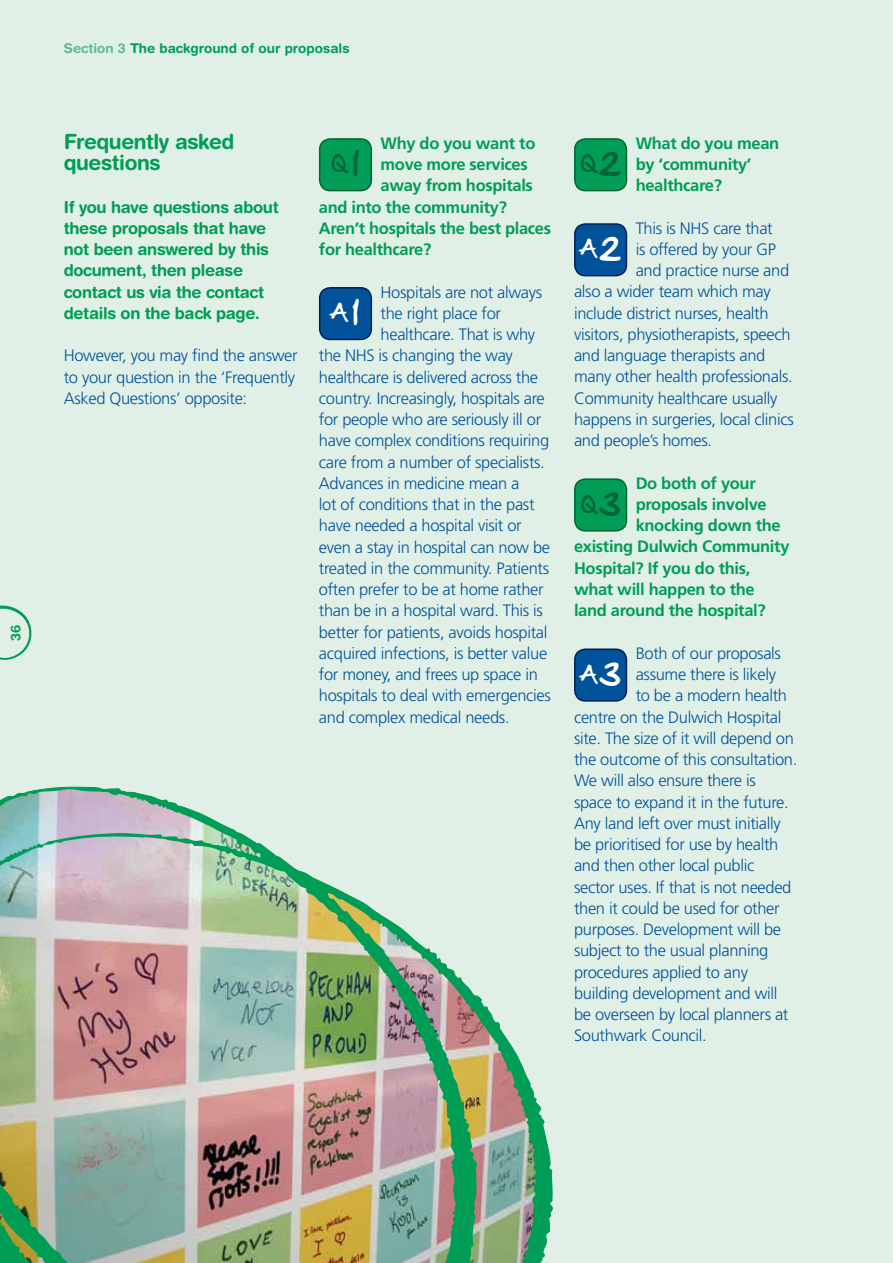
<style>
.page{position:relative;width:893px;height:1263px;background:#e1f0e7}
.page>*{position:absolute;margin:0;border:0;box-sizing:border-box;transform-origin:0 0}
.t1{font:700 21px/21.3px "Helvetica Rounded";letter-spacing:-.02em;color:#009d57}
.t2{font:19.5px "Hand Of Sean";color:#006535}
.t3{font:19.5px "Hand Of Sean";color:#fff}
.t4{font:300 16.5px/21.3px "Frutiger";letter-spacing:-.02em;color:#00529a}
.t5{font:700 16.5px/21.3px "Frutiger";letter-spacing:-.02em;color:#009d57}
.t6{font:700 16.5px/21.3px "Helvetica Rounded";letter-spacing:-.02em;color:#009d57}
.t7{font:700 13.5px "Helvetica Rounded";color:#009d57}
.s1{color:#61ba8f}
.s2{font-size:27px}
</style>
<div class="page">
<svg style="left:0;top:605px;width:32px;height:55px"></svg>
<div style="left:320px;top:139px;width:51px;height:52px;background:#009d57;border-radius:11px"></div>
<div style="left:319px;top:138px;width:53px;height:53px;border:2px solid #006535;border-radius:11px"></div>
<div style="left:575px;top:139px;width:51px;height:52px;background:#009d57;border-radius:11px"></div>
<div style="left:574px;top:138px;width:53px;height:53px;border:2px solid #006535;border-radius:11px"></div>
<div style="left:575px;top:479px;width:51px;height:52px;background:#009d57;border-radius:11px"></div>
<div style="left:574px;top:478px;width:53px;height:53px;border:2px solid #006535;border-radius:11px"></div>
<div style="left:320px;top:288px;width:51px;height:51px;background:#00529a;border-radius:11px"></div>
<div style="left:319px;top:287px;width:53px;height:53px;border:2px solid #002153;border-radius:11px"></div>
<div style="left:575px;top:224px;width:51px;height:52px;background:#00529a;border-radius:11px"></div>
<div style="left:574px;top:223px;width:53px;height:53px;border:2px solid #002153;border-radius:11px"></div>
<div style="left:575px;top:649px;width:51px;height:52px;background:#00529a;border-radius:11px"></div>
<div style="left:574px;top:648px;width:53px;height:54px;border:2px solid #002153;border-radius:11px"></div>
<img style="left:0;top:786px;width:552px;height:477px">
<p class="t7" style="left:7px;top:640px;width:17px;rotate:-90deg">36</p>
<p class="t7" style="left:64px;top:40px;width:287px"><span class="s1">Section 3</span> The background of our proposals</p>
<p class="t1" style="left:64px;top:130px;width:172px">Frequently asked questions</p>
<p class="t6" style="left:64px;top:196px;width:216px">If you have questions about these proposals that have not been answered by this document, then please contact us via the contact details on the back page.</p>
<p class="t4" style="left:64px;top:345px;width:235px">However, you may find the answer to your question in the ‘Frequently<br>Asked Questions’ opposite:</p>
<p class="t5" style="left:636px;top:132px;width:145px">What do you mean by ‘community’ healthcare?</p>
<p class="t4" style="left:636px;top:217px;width:139px">This is NHS care that</p>
<p class="t4" style="left:636px;top:238px;width:142px">is offered by your GP</p>
<p class="t4" style="left:636px;top:260px;width:155px">and practice nurse and</p>
<p class="t4" style="left:574px;top:281px;width:198px">also a wider team which may</p>
<p class="t4" style="left:574px;top:302px;width:196px">include district nurses, health</p>
<p class="t4" style="left:574px;top:323px;width:218px">visitors, physiotherapists, speech</p>
<p class="t4" style="left:574px;top:345px;width:193px">and language therapists and</p>
<p class="t4" style="left:574px;top:366px;width:220px">many other health professionals.</p>
<p class="t4" style="left:574px;top:387px;width:205px">Community healthcare usually</p>
<p class="t4" style="left:574px;top:408px;width:221px">happens in surgeries, local clinics</p>
<p class="t4" style="left:574px;top:430px;width:140px">and people’s homes.</p>
<p class="t5" style="left:636px;top:472px;width:122px">Do both of your</p>
<p class="t5" style="left:636px;top:493px;width:133px">proposals involve</p>
<p class="t5" style="left:636px;top:515px;width:147px">knocking down the</p>
<p class="t5" style="left:574px;top:536px;width:217px">existing Dulwich Community</p>
<p class="t5" style="left:574px;top:557px;width:178px">Hospital? If you do this,</p>
<p class="t5" style="left:574px;top:578px;width:182px">what will happen to the</p>
<p class="t5" style="left:574px;top:600px;width:193px">land around the hospital?</p>
<p class="t4" style="left:636px;top:642px;width:147px">Both of our proposals</p>
<p class="t4" style="left:636px;top:664px;width:142px">assume there is likely</p>
<p class="t4" style="left:636px;top:685px;width:153px">to be a modern health</p>
<p class="t4" style="left:574px;top:706px;width:209px">centre on the Dulwich Hospital</p>
<p class="t4" style="left:574px;top:727px;width:221px">site. The size of it will depend on</p>
<p class="t4" style="left:574px;top:749px;width:225px">the outcome of this consultation.</p>
<p class="t4" style="left:574px;top:770px;width:183px">We will also ensure there is</p>
<p class="t4" style="left:574px;top:791px;width:216px">space to expand it in the future.</p>
<p class="t4" style="left:574px;top:812px;width:208px">Any land left over must initially</p>
<p class="t4" style="left:574px;top:834px;width:206px">be prioritised for use by health</p>
<p class="t4" style="left:574px;top:855px;width:182px">and then other local public</p>
<p class="t4" style="left:574px;top:876px;width:219px">sector uses. If that is not needed</p>
<p class="t4" style="left:574px;top:897px;width:207px">then it could be used for other</p>
<p class="t4" style="left:574px;top:919px;width:209px">purposes. Development will be</p>
<p class="t4" style="left:574px;top:940px;width:196px">subject to the usual planning</p>
<p class="t4" style="left:574px;top:961px;width:175px">procedures applied to any</p>
<p class="t4" style="left:574px;top:982px;width:205px">building development and will</p>
<p class="t4" style="left:574px;top:1004px;width:216px">be overseen by local planners at</p>
<p class="t4" style="left:574px;top:1025px;width:134px">Southwark Council.</p>
<p class="t5" style="left:381px;top:132px;width:156px">Why do you want to</p>
<p class="t5" style="left:381px;top:153px;width:149px">move more services</p>
<p class="t5" style="left:381px;top:175px;width:154px">away from hospitals</p>
<p class="t5" style="left:319px;top:196px;width:190px">and into the community?</p>
<p class="t5" style="left:319px;top:217px;width:234px">Aren’t hospitals the best places</p>
<p class="t5" style="left:319px;top:238px;width:114px">for healthcare?</p>
<p class="t4" style="left:381px;top:281px;width:163px">Hospitals are not always</p>
<p class="t4" style="left:381px;top:302px;width:122px">the right place for</p>
<p class="t4" style="left:381px;top:324px;width:156px">healthcare. That is why</p>
<p class="t4" style="left:319px;top:345px;width:196px">the NHS is changing the way</p>
<p class="t4" style="left:319px;top:366px;width:221px">healthcare is delivered across the</p>
<p class="t4" style="left:319px;top:387px;width:227px">country. Increasingly, hospitals are</p>
<p class="t4" style="left:319px;top:409px;width:224px">for people who are seriously ill or</p>
<p class="t4" style="left:319px;top:430px;width:232px">have complex conditions requiring</p>
<p class="t4" style="left:319px;top:451px;width:227px">care from a number of specialists.</p>
<p class="t4" style="left:319px;top:472px;width:202px">Advances in medicine mean a</p>
<p class="t4" style="left:319px;top:494px;width:217px">lot of conditions that in the past</p>
<p class="t4" style="left:319px;top:515px;width:204px">have needed a hospital visit or</p>
<p class="t4" style="left:319px;top:536px;width:233px">even a stay in hospital can now be</p>
<p class="t4" style="left:319px;top:557px;width:232px">treated in the community. Patients</p>
<p class="t4" style="left:319px;top:579px;width:226px">often prefer to be at home rather</p>
<p class="t4" style="left:319px;top:600px;width:226px">than be in a hospital ward. This is</p>
<p class="t4" style="left:319px;top:621px;width:230px">better for patients, avoids hospital</p>
<p class="t4" style="left:319px;top:642px;width:230px">acquired infections, is better value</p>
<p class="t4" style="left:319px;top:664px;width:221px">for money, and frees up space in</p>
<p class="t4" style="left:319px;top:685px;width:234px">hospitals to deal with emergencies</p>
<p class="t4" style="left:319px;top:706px;width:192px">and complex medical needs.</p>
<p class="t2" style="left:331px;top:146px;width:29px">Q <span class="s2">1</span></p>
<p class="t2" style="left:581px;top:146px;width:41px">Q<span class="s2">2</span></p>
<p class="t3" style="left:580px;top:231px;width:42px">A<span class="s2">2</span></p>
<p class="t3" style="left:331px;top:295px;width:30px">A <span class="s2">1</span></p>
<p class="t2" style="left:581px;top:486px;width:40px">Q<span class="s2">3</span></p>
<p class="t3" style="left:581px;top:656px;width:41px">A<span class="s2">3</span></p>
</div>
